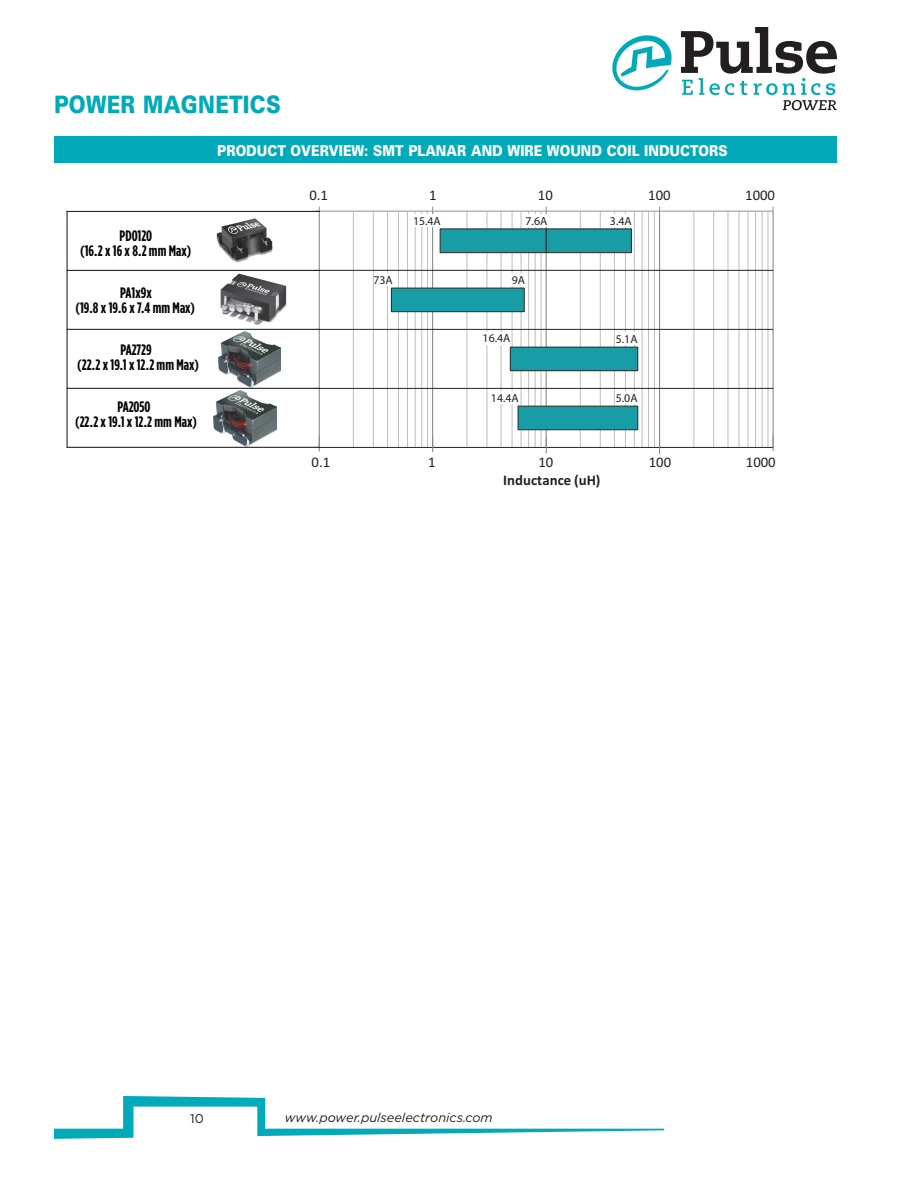
<style>
.page{position:relative;width:918px;height:1188px;background:#fff}
.page>*{position:absolute;margin:0;border:0;box-sizing:border-box;transform-origin:0 0}
.t1{font:900 24px "Univers";letter-spacing:.01em;color:#00aab8;scale:.85 1}
.t2{font:700 15.15px "Gotham Condensed";color:#040503}
.t3{font:900 15px "Univers";color:#fff;scale:.85 1}
.t4{font:14.7px "Calibri";color:#231f20}
.t5{font:700 14.7px "Calibri";letter-spacing:.005em;color:#231f20}
.t6{font:italic 12.75px "Gotham";color:#231f20}
.t7{font:12.75px "Gotham";color:#231f20}
.t8{font:11.85px "Myriad Pro";color:#231f20}
</style>
<div class="page">
<svg style="left:54px;top:1096px;width:610px;height:43px"></svg>
<svg style="left:612px;top:35px;width:60px;height:55px"></svg>
<svg style="left:681px;top:27px;width:156px;height:83px"></svg>
<hr style="left:773px;top:211px;width:1px;height:282px;background:#85878a">
<hr style="left:767px;top:211px;width:2px;height:282px;background:#c0c1c4">
<hr style="left:762px;top:211px;width:1px;height:282px;background:#c0c1c4">
<hr style="left:755px;top:211px;width:1px;height:282px;background:#c0c1c4">
<hr style="left:747px;top:211px;width:2px;height:282px;background:#c0c1c4">
<hr style="left:738px;top:211px;width:2px;height:282px;background:#c0c1c4">
<hr style="left:727px;top:211px;width:2px;height:282px;background:#c0c1c4">
<hr style="left:713px;top:211px;width:1px;height:282px;background:#c0c1c4">
<hr style="left:693px;top:211px;width:1px;height:282px;background:#c0c1c4">
<hr style="left:659px;top:211px;width:1px;height:282px;background:#85878a">
<hr style="left:654px;top:211px;width:1px;height:282px;background:#c0c1c4">
<hr style="left:648px;top:211px;width:1px;height:282px;background:#c0c1c4">
<hr style="left:642px;top:211px;width:1px;height:282px;background:#c0c1c4">
<hr style="left:634px;top:211px;width:1px;height:282px;background:#c0c1c4">
<hr style="left:625px;top:211px;width:1px;height:282px;background:#c0c1c4">
<hr style="left:614px;top:211px;width:1px;height:282px;background:#c0c1c4">
<hr style="left:600px;top:211px;width:1px;height:282px;background:#c0c1c4">
<hr style="left:580px;top:211px;width:1px;height:282px;background:#c0c1c4">
<hr style="left:546px;top:211px;width:1px;height:282px;background:#85878a">
<hr style="left:541px;top:211px;width:1px;height:282px;background:#c0c1c4">
<hr style="left:535px;top:211px;width:1px;height:282px;background:#c0c1c4">
<hr style="left:528px;top:211px;width:1px;height:282px;background:#c0c1c4">
<hr style="left:521px;top:211px;width:1px;height:282px;background:#c0c1c4">
<hr style="left:512px;top:211px;width:1px;height:282px;background:#c0c1c4">
<hr style="left:501px;top:211px;width:1px;height:282px;background:#c0c1c4">
<hr style="left:486px;top:211px;width:1px;height:282px;background:#c0c1c4">
<hr style="left:466px;top:211px;width:1px;height:282px;background:#c0c1c4">
<hr style="left:432px;top:211px;width:1px;height:282px;background:#85878a">
<hr style="left:427px;top:211px;width:1px;height:282px;background:#c0c1c4">
<hr style="left:421px;top:211px;width:1px;height:282px;background:#c0c1c4">
<hr style="left:415px;top:211px;width:1px;height:282px;background:#c0c1c4">
<hr style="left:407px;top:211px;width:1px;height:282px;background:#c0c1c4">
<hr style="left:398px;top:211px;width:1px;height:282px;background:#c0c1c4">
<hr style="left:387px;top:211px;width:1px;height:282px;background:#c0c1c4">
<hr style="left:373px;top:211px;width:1px;height:282px;background:#c0c1c4">
<hr style="left:353px;top:211px;width:1px;height:282px;background:#c0c1c4">
<hr style="left:319px;top:270px;width:454px;height:1px;background:#312f30">
<hr style="left:319px;top:329px;width:454px;height:1px;background:#312f30">
<hr style="left:319px;top:388px;width:454px;height:1px;background:#312f30">
<hr style="left:319px;top:447px;width:454px;height:1px;background:#312f30">
<hr style="left:319px;top:506px;width:454px;height:1px;background:#312f30">
<hr style="left:319px;top:565px;width:454px;height:1px;background:#312f30">
<hr style="left:319px;top:624px;width:454px;height:1px;background:#312f30">
<hr style="left:319px;top:683px;width:454px;height:1px;background:#312f30">
<hr style="left:319px;top:742px;width:454px;height:1px;background:#312f30">
<hr style="left:319px;top:801px;width:454px;height:1px;background:#312f30">
<hr style="left:319px;top:860px;width:454px;height:1px;background:#312f30">
<hr style="left:319px;top:919px;width:454px;height:1px;background:#312f30">
<hr style="left:319px;top:979px;width:454px;height:1px;background:#312f30">
<hr style="left:319px;top:1038px;width:454px;height:1px;background:#312f30">
<div style="left:440px;top:228px;width:192px;height:25px;background:#189ca6;border:1px solid #312f30"></div>
<div style="left:391px;top:288px;width:133px;height:24px;background:#189ca6"></div>
<div style="left:510px;top:347px;width:128px;height:24px;background:#189ca6"></div>
<div style="left:510px;top:347px;width:128px;height:24px;border:1px solid #312f30"></div>
<div style="left:518px;top:406px;width:120px;height:24px;background:#189ca6;border:1px solid #312f30"></div>
<hr style="left:319px;top:211px;width:454px;height:1px;background:#989a9d">
<hr style="left:319px;top:211px;width:1px;height:282px;background:#85878a">
<svg style="left:314px;top:207px;width:6px;height:4px"></svg>
<div style="left:391px;top:288px;width:134px;height:24px;border:1px solid #312f30"></div>
<div style="left:375px;top:274px;width:19px;height:12px;background:#fff"></div>
<div style="left:509px;top:274px;width:17px;height:12px;background:#fff"></div>
<div style="left:524px;top:214px;width:23px;height:13px;background:#fff"></div>
<div style="left:608px;top:214px;width:23px;height:13px;background:#fff"></div>
<div style="left:413px;top:214px;width:29px;height:13px;background:#fff"></div>
<div style="left:617px;top:332px;width:20px;height:13px;background:#fff"></div>
<div style="left:483px;top:332px;width:28px;height:13px;background:#fff"></div>
<div style="left:491px;top:391px;width:28px;height:13px;background:#fff"></div>
<div style="left:619px;top:391px;width:20px;height:13px;background:#fff"></div>
<div style="left:305px;top:449px;width:492px;height:44px;background:#fff"></div>
<svg style="left:314px;top:436px;width:6px;height:15px"></svg>
<svg style="left:773px;top:435px;width:1px;height:16px"></svg>
<svg style="left:546px;top:229px;width:1px;height:24px"></svg>
<div style="left:54px;top:136px;width:783px;height:27px;background:#00aab8"></div>
<img style="left:216px;top:218px;width:57px;height:45px">
<img style="left:220px;top:274px;width:67px;height:51px">
<img style="left:218px;top:331px;width:63px;height:57px">
<img style="left:214px;top:391px;width:63px;height:56px">
<hr style="left:67px;top:211px;width:253px;height:1px;background:#231f20">
<hr style="left:67px;top:211px;width:1px;height:236px;background:#231f20">
<hr style="left:67px;top:329px;width:253px;height:1px;background:#231f20">
<hr style="left:67px;top:270px;width:253px;height:1px;background:#231f20">
<hr style="left:67px;top:388px;width:253px;height:1px;background:#231f20">
<hr style="left:67px;top:447px;width:253px;height:1px;background:#231f20">
<p class="t1" style="left:54px;top:89px;width:268px">POWER MAGNETICS</p>
<p class="t3" style="left:217px;top:141px;width:602px">PRODUCT OVERVIEW: SMT PLANAR AND WIRE WOUND COIL INDUCTORS</p>
<p class="t2" style="left:120px;top:227px;width:34px">PD0120</p>
<p class="t2" style="left:80px;top:241px;width:113px">(16.2 x 16 x 8.2 mm Max)</p>
<p class="t2" style="left:120px;top:284px;width:33px">PA1x9x</p>
<p class="t2" style="left:76px;top:299px;width:121px">(19.8 x 19.6 x 7.4 mm Max)</p>
<p class="t2" style="left:120px;top:341px;width:33px">PA2729</p>
<p class="t2" style="left:77px;top:356px;width:123px">(22.2 x 19.1 x 12.2 mm Max)</p>
<p class="t2" style="left:117px;top:398px;width:35px">PA2050</p>
<p class="t2" style="left:75px;top:413px;width:123px">(22.2 x 19.1 x 12.2 mm Max)</p>
<p class="t4" style="left:309px;top:186px;width:20px">0.1</p>
<p class="t4" style="left:429px;top:186px;width:9px">1</p>
<p class="t4" style="left:538px;top:186px;width:16px">10</p>
<p class="t4" style="left:648px;top:186px;width:24px">100</p>
<p class="t4" style="left:745px;top:186px;width:31px">1000</p>
<p class="t8" style="left:413px;top:213px;width:29px">15.4A</p>
<p class="t8" style="left:525px;top:214px;width:23px">7.6A</p>
<p class="t8" style="left:610px;top:214px;width:23px">3.4A</p>
<p class="t8" style="left:374px;top:273px;width:21px">73A</p>
<p class="t8" style="left:512px;top:272px;width:15px">9A</p>
<p class="t8" style="left:483px;top:331px;width:29px">16.4A</p>
<p class="t8" style="left:616px;top:332px;width:23px">5.1A</p>
<p class="t8" style="left:491px;top:390px;width:29px">14.4A</p>
<p class="t8" style="left:616px;top:390px;width:23px">5.0A</p>
<p class="t4" style="left:312px;top:453px;width:20px">0.1</p>
<p class="t4" style="left:428px;top:453px;width:9px">1</p>
<p class="t4" style="left:539px;top:453px;width:16px">10</p>
<p class="t4" style="left:649px;top:453px;width:24px">100</p>
<p class="t4" style="left:746px;top:453px;width:31px">1000</p>
<p class="t5" style="left:503px;top:471px;width:99px">Inductance (uH)</p>
<p class="t7" style="left:190px;top:1110px;width:15px">10</p>
<p class="t6" style="left:285px;top:1110px;width:209px">www.power.pulseelectronics.com</p>
</div>
